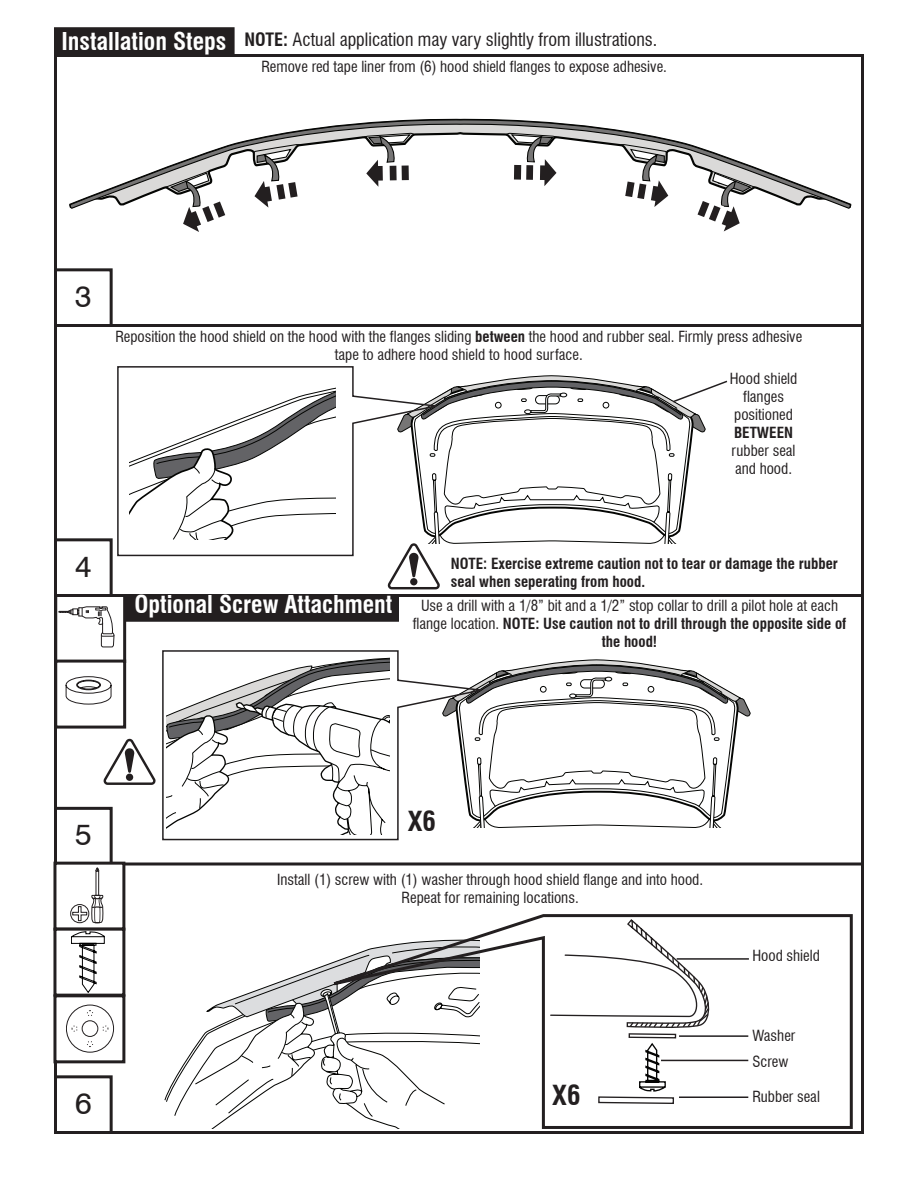
<style>
.page{position:relative;width:918px;height:1188px;background:#fff}
.page>*{position:absolute;margin:0;border:0;box-sizing:border-box;transform-origin:0 0}
.t1{font:30px "Swiss 721 BT";color:#231f20}
.Body_Text{font:700 condensed 27px "Swiss 721 BT";color:#231f20}
.t2{font:700 condensed 24px "Swiss 721 BT";color:#fff}
.Body_Text-2{font:condensed 18px "Swiss 721 BT";color:#231f20}
.Body_Text-3{font:condensed 15px/18px "Swiss 721 BT";color:#231f20;text-align:center}
.Body_Text-4{font:700 condensed 15px/18px "Swiss 721 BT";color:#231f20}
.s1{font-weight:700}
</style>
<div class="page">
<div style="left:55px;top:28px;width:179px;height:26px;background:#231f20"></div>
<div style="left:54px;top:27px;width:181px;height:28px;border:2px solid #231f20"></div>
<div style="left:54px;top:807px;width:59px;height:59px;border:3px solid #231f20"></div>
<div style="left:54px;top:1075px;width:59px;height:59px;border:3px solid #231f20"></div>
<hr style="left:54px;top:324px;width:810px;height:3px;background:#231f20">
<div style="left:54px;top:268px;width:59px;height:59px;border:3px solid #231f20"></div>
<hr style="left:54px;top:594px;width:810px;height:3px;background:#231f20">
<div style="left:54px;top:538px;width:59px;height:59px;border:3px solid #231f20"></div>
<div style="left:54px;top:594px;width:72px;height:69px;border:3px solid #231f20"></div>
<div style="left:54px;top:660px;width:72px;height:69px;border:3px solid #231f20"></div>
<div style="left:53px;top:994px;width:72px;height:69px;border:3px solid #231f20"></div>
<svg style="left:125px;top:862px;width:739px;height:4px;background:#595657"></svg>
<div style="left:53px;top:862px;width:72px;height:69px;border:3px solid #231f20"></div>
<div style="left:53px;top:928px;width:72px;height:69px;border:3px solid #231f20"></div>
<svg style="left:66px;top:1005px;width:48px;height:48px"></svg>
<svg style="left:490px;top:660px;width:261px;height:167px"></svg>
<svg style="left:165px;top:1048px;width:29px;height:54px"></svg>
<svg style="left:194px;top:983px;width:81px;height:145px"></svg>
<svg style="left:275px;top:914px;width:578px;height:215px"></svg>
<svg style="left:117px;top:366px;width:260px;height:191px"></svg>
<svg style="left:162px;top:650px;width:328px;height:191px"></svg>
<svg style="left:377px;top:376px;width:351px;height:213px"></svg>
<svg style="left:69px;top:119px;width:782px;height:90px"></svg>
<svg style="left:58px;top:606px;width:56px;height:41px"></svg>
<svg style="left:66px;top:676px;width:45px;height:28px"></svg>
<svg style="left:71px;top:931px;width:34px;height:62px"></svg>
<div style="left:70px;top:904px;width:19px;height:19px;border:1px solid #231f20;border-radius:50%"></div>
<svg style="left:72px;top:868px;width:32px;height:55px"></svg>
<svg style="left:164px;top:133px;width:592px;height:99px"></svg>
<hr style="left:677px;top:958px;width:72px;height:2px;background:#231f20">
<hr style="left:679px;top:1035px;width:69px;height:2px;background:#231f20">
<hr style="left:679px;top:1096px;width:69px;height:2px;background:#231f20">
<hr style="left:661px;top:1060px;width:87px;height:1px;background:#231f20">
<svg style="left:103px;top:739px;width:53px;height:46px"></svg>
<div style="left:125px;top:595px;width:273px;height:26px;background:#231f20"></div>
<div style="left:124px;top:594px;width:275px;height:28px;border:2px solid #231f20"></div>
<p class="t2" style="left:62px;top:27px;width:166px">Installation Steps</p>
<p class="Body_Text-2" style="left:244px;top:29px;width:415px"><span class="s1">NOTE:</span> Actual application may vary slightly from illustrations.</p>
<p class="Body_Text-3" style="left:261px;top:58px;width:407px">Remove red tape liner from (6) hood shield flanges to expose adhesive.</p>
<p class="t1" style="left:75px;top:278px;width:18px">3</p>
<p class="Body_Text-3" style="left:115px;top:327px;width:688px">Reposition the hood shield on the hood with the flanges sliding <span class="s1">between</span> the hood and rubber seal. Firmly press adhesive tape to adhere hood shield to hood surface.</p>
<p class="Body_Text-3" style="left:730px;top:369px;width:69px">Hood shield flanges positioned<br><span class="s1">BETWEEN </span>rubber seal and hood.</p>
<p class="t1" style="left:75px;top:548px;width:18px">4</p>
<p class="Body_Text-4" style="left:451px;top:554px;width:388px">NOTE: Exercise extreme caution not to tear or damage the rubber seal when seperating from hood.</p>
<p class="t2" style="left:134px;top:590px;width:259px">Optional Screw Attachment</p>
<p class="Body_Text-3" style="left:413px;top:597px;width:435px">Use a drill with a 1/8” bit and a 1/2” stop collar to drill a pilot hole at each flange location. <span class="s1">NOTE: Use caution not to drill through the opposite side of the hood!</span></p>
<p class="t1" style="left:75px;top:816px;width:18px">5</p>
<p class="t1" style="left:75px;top:1085px;width:18px">6</p>
<p class="Body_Text" style="left:408px;top:805px;width:30px">X6</p>
<p class="Body_Text-3" style="left:277px;top:870px;width:427px">Install (1) screw with (1) washer through hood shield flange and into hood.</p>
<p class="Body_Text-3" style="left:402px;top:888px;width:179px">Repeat for remaining locations.</p>
<p class="Body_Text" style="left:552px;top:1079px;width:30px">X6</p>
<p class="Body_Text-3" style="left:752px;top:947px;width:69px">Hood shield</p>
<p class="Body_Text-3" style="left:752px;top:1027px;width:44px">Washer</p>
<p class="Body_Text-3" style="left:752px;top:1052px;width:37px">Screw</p>
<p class="Body_Text-3" style="left:752px;top:1088px;width:69px">Rubber seal</p>
</div>
